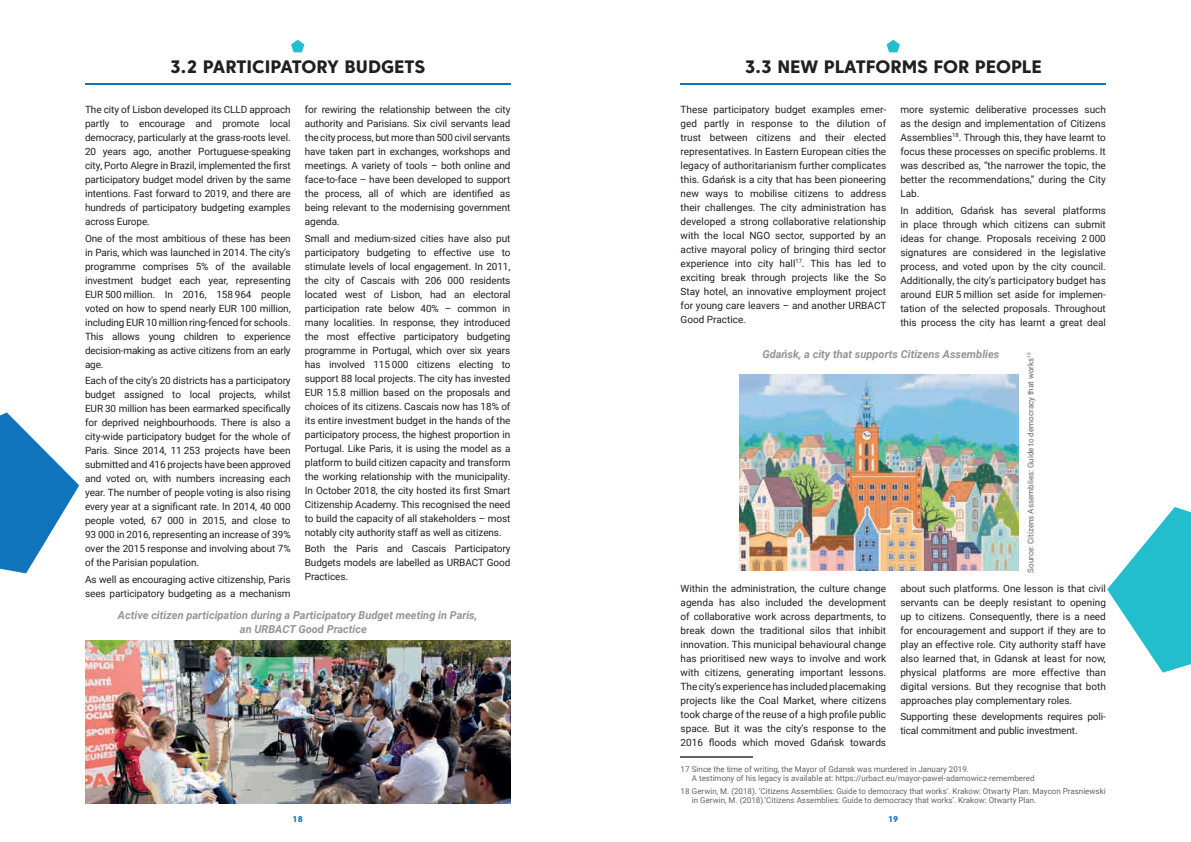
<style>
.page{position:relative;width:1191px;height:842px;background:#fff}
.page>*{position:absolute;margin:0;border:0;box-sizing:border-box;transform-origin:0 0}
.t1{font:800 18px "Core Sans C 75";color:#231f20}
.t2{font:italic 700 11px/14px "Roboto";color:#939598}
.t3{font:10px/14px "Roboto";letter-spacing:-.01em;color:#231f20;text-align:justify}
.t4{font:800 8.4px "Core Sans C 75";color:#1074bc}
.t5{font:8px/9.6px "Roboto";color:#636366}
.t6{font:4.7px "Roboto";color:#636366}
</style>
<div class="page">
<hr style="left:85px;top:84px;width:425px;height:1px;background:#1074bc">
<svg style="left:291px;top:40px;width:13px;height:12px"></svg>
<hr style="left:680px;top:84px;width:426px;height:1px;background:#1074bc">
<svg style="left:886px;top:40px;width:14px;height:12px"></svg>
<hr style="left:680px;top:756px;width:72px;height:1px;background:#636366">
<img style="left:85px;top:641px;width:425px;height:162px">
<img style="left:739px;top:374px;width:279px;height:197px">
<svg style="left:0;top:412px;width:79px;height:161px"></svg>
<svg style="left:1107px;top:507px;width:84px;height:166px"></svg>
<h1 class="t1" style="left:170px;top:56px;width:257px">3.2 PARTICIPATORY BUDGETS</h1>
<p class="t3" style="left:85px;top:102px;width:207px">The city of Lisbon developed its CLLD approach partly to encourage and promote local democracy, particularly at the grass-roots level.<br>20 years ago, another Portuguese-speaking city, Porto Alegre in Brazil, implemented the first participatory budget model driven by the same intentions. Fast forward to 2019, and there are hundreds of participatory budgeting examples across Europe.</p>
<p class="t3" style="left:85px;top:231px;width:207px">One of the most ambitious of these has been in Paris, which was launched in 2014. The city’s programme comprises 5% of the available investment budget each year, representing EUR 500 million. In 2016, 158 964 people voted on how to spend nearly EUR 100 million, including EUR 10 million ring-fenced for schools.<br>This allows young children to experience decision-making as active citizens from an early age.</p>
<p class="t3" style="left:85px;top:373px;width:207px">Each of the city’s 20 districts has a participatory budget assigned to local projects, whilst EUR 30 million has been earmarked specifically for deprived neighbourhoods. There is also a city-wide participatory budget for the whole of Paris. Since 2014, 11 253 projects have been submitted and 416 projects have been approved and voted on, with numbers increasing each year. The number of people voting is also rising every year at a significant rate. In 2014, 40 000 people voted, 67 000 in 2015, and close to 93 000 in 2016, representing an increase of 39% over the 2015 response and involving about 7% of the Parisian population.</p>
<p class="t3" style="left:85px;top:572px;width:207px">As well as encouraging active citizenship, Paris sees participatory budgeting as a mechanism</p>
<p class="t3" style="left:305px;top:102px;width:207px">for rewiring the relationship between the city authority and Parisians. Six civil servants lead the city process, but more than 500 civil servants have taken part in exchanges, workshops and meetings. A variety of tools – both online and face-to-face – have been developed to support the process, all of which are identified as being relevant to the modernising government agenda.</p>
<p class="t3" style="left:305px;top:231px;width:207px">Small and medium-sized cities have also put participatory budgeting to effective use to stimulate levels of local engagement. In 2011, the city of Cascais with 206 000 residents located west of Lisbon, had an electoral participation rate below 40% – common in many localities. In response, they introduced the most effective participatory budgeting programme in Portugal, which over six years has involved 115 000 citizens electing to support 88 local projects. The city has invested EUR 15.8 million based on the proposals and choices of its citizens. Cascais now has 18% of its entire investment budget in the hands of the participatory process, the highest proportion in Portugal. Like Paris, it is using the model as a platform to build citizen capacity and transform the working relationship with the municipality.<br>In October 2018, the city hosted its first Smart Citizenship Academy. This recognised the need to build the capacity of all stakeholders – most notably city authority staff as well as citizens.</p>
<p class="t3" style="left:305px;top:541px;width:207px">Both the Paris and Cascais Participatory Budgets models are labelled as URBACT Good Practices.</p>
<p class="t2" style="left:240px;top:608px;width:239px;text-indent:-122px">Active citizen participation during a Participatory Budget meeting in Paris, an URBACT Good Practice</p>
<h1 class="t1" style="left:744px;top:56px;width:298px">3.3 NEW PLATFORMS FOR PEOPLE</h1>
<p class="t3" style="left:680px;top:102px;width:207px">These participatory budget examples emer&shy;ged partly in response to the dilution of trust between citizens and their elected representatives. In Eastern European cities the legacy of authoritarianism further complicates this. Gdańsk is a city that has been pioneering new ways to mobilise citizens to address their challenges. The city administration has developed a strong collaborative relationship with the local NGO sector, supported by an active mayoral policy of bringing third sector experience into city hall<sup>17</sup>. This has led to exciting break through projects like the So Stay hotel, an innovative employment project for young care leavers – and another URBACT Good Practice.</p>
<p class="t3" style="left:900px;top:102px;width:207px">more systemic deliberative processes such as the design and implementation of Citizens Assemblies<sup>18</sup>. Through this, they have learnt to focus these processes on specific problems. It was described as, “the narrower the topic, the better the recommendations,” during the City Lab.</p>
<p class="t3" style="left:900px;top:203px;width:207px">In addition, Gdańsk has several platforms in place through which citizens can submit ideas for change. Proposals receiving 2 000 signatures are considered in the legislative process, and voted upon by the city council.<br>Additionally, the city’s participatory budget has around EUR 5 million set aside for implemen&shy;tation of the selected proposals. Throughout this process the city has learnt a great deal</p>
<p class="t2" style="left:762px;top:346px;width:238px">Gdańsk, a city that supports Citizens Assemblies</p>
<p class="t6" style="left:1025px;top:358px;width:7px;rotate:-90deg">19</p>
<p class="t5" style="left:1025px;top:573px;width:216px;rotate:-90deg">Source: Citizens Assemblies: Guide to democracy that works</p>
<p class="t3" style="left:680px;top:581px;width:207px">Within the administration, the culture change agenda has also included the development of collaborative work across departments, to break down the traditional silos that inhibit innovation. This municipal behavioural change has prioritised new ways to involve and work with citizens, generating important lessons.<br>The city’s experience has included placemaking projects like the Coal Market, where citizens took charge of the reuse of a high profile public space. But it was the city’s response to the 2016 floods which moved Gdańsk towards</p>
<p class="t3" style="left:900px;top:581px;width:207px">about such platforms. One lesson is that civil servants can be deeply resistant to opening up to citizens. Consequently, there is a need for encouragement and support if they are to play an effective role. City authority staff have also learned that, in Gdansk at least for now, physical platforms are more effective than digital versions. But they recognise that both approaches play complementary roles.</p>
<p class="t3" style="left:900px;top:709px;width:207px">Supporting these developments requires poli&shy;tical commitment and public investment.</p>
<p class="t5" style="left:692px;top:764px;width:344px;text-indent:-11px">17 Since the time of writing, the Mayor of Gdansk was murdered in January 2019.<br>A testimony of his legacy is available at: https://urbact.eu/mayor-pawel-adamowicz-remembered</p>
<p class="t5" style="left:692px;top:786px;width:415px;text-indent:-11px">18 Gerwin, M. (2018). ‘Citizens Assemblies: Guide to democracy that works’. Krakow: Otwarty Plan. Maycon Prasniewski in Gerwin, M. (2018).‘Citizens Assemblies: Guide to democracy that works’. Krakow: Otwarty Plan.</p>
<p class="t4" style="left:293px;top:814px;width:12px">18</p>
<p class="t4" style="left:888px;top:814px;width:12px">19</p>
</div>
